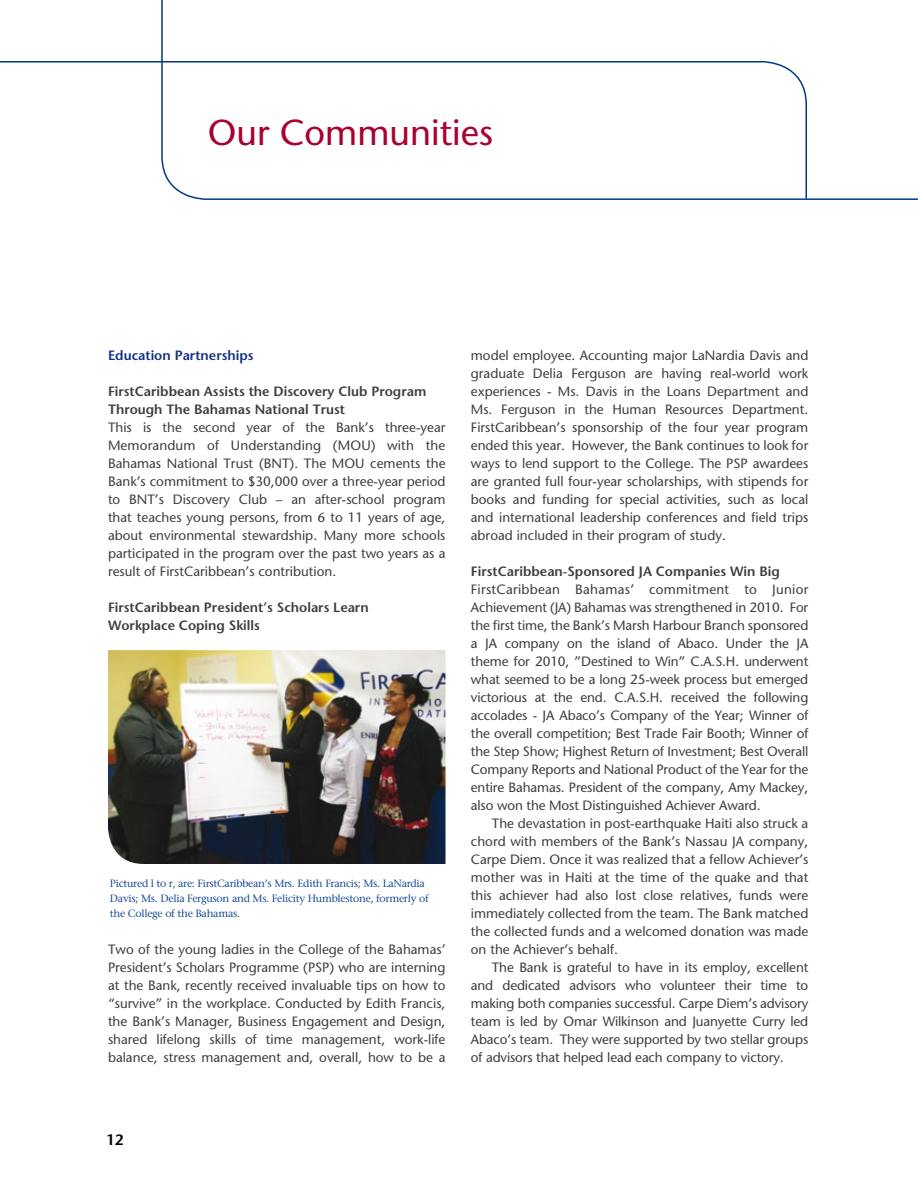
<style>
.page{position:relative;width:918px;height:1188px;background:#fff}
.page>*{position:absolute;margin:0;border:0;box-sizing:border-box;transform-origin:0 0}
.t1{font:500 36px "Stone Sans Std";color:#a90230}
.t2{font:600 15px "Stone Sans Std";color:#000}
.t3{font:500 13.5px/18px "Stone Sans Std";color:#3e3d40;text-align:justify}
.t4{font:600 13.5px/18px "Stone Sans Std";color:#3e3d40}
.t5{font:600 13.5px "Stone Sans Std";color:#172f83}
.t6{font:500 10.5px/15px "Stone Serif Std";letter-spacing:-.025em;color:#1a4b94}
</style>
<div class="page">
<svg style="left:0;top:60px;width:808px;height:140px"></svg>
<img style="left:108px;top:650px;width:338px;height:214px">
<h1 class="t1" style="left:208px;top:111px;width:287px">Our Communities</h1>
<p class="t5" style="left:108px;top:347px;width:147px">Education Partnerships</p>
<p class="t4" style="left:108px;top:382px;width:320px">FirstCaribbean Assists the Discovery Club Program<br>Through The Bahamas National Trust</p>
<p class="t3" style="left:108px;top:418px;width:339px">This is the second year of the Bank’s three-year Memorandum of Understanding (MOU) with the Bahamas National Trust (BNT). The MOU cements the Bank’s commitment to $30,000 over a three-year period to BNT’s Discovery Club – an after-school program that teaches young persons, from 6 to 11 years of age, about environmental stewardship. Many more schools participated in the program over the past two years as a result of FirstCaribbean’s contribution.</p>
<p class="t4" style="left:108px;top:598px;width:262px">FirstCaribbean President’s Scholars Learn<br>Workplace Coping Skills</p>
<p class="t6" style="left:110px;top:876px;width:320px">Pictured l to r, are: FirstCaribbean’s Mrs. Edith Francis; Ms. LaNardia<br>Davis; Ms. Delia Ferguson and Ms. Felicity Humblestone, formerly of the College of the Bahamas.</p>
<p class="t3" style="left:108px;top:940px;width:339px">Two of the young ladies in the College of the Bahamas’ President’s Scholars Programme (PSP) who are interning at the Bank, recently received invaluable tips on how to “survive” in the workplace. Conducted by Edith Francis, the Bank’s Manager, Business Engagement and Design, shared lifelong skills of time management, work-life balance, stress management and, overall, how to be a</p>
<p class="t3" style="left:471px;top:346px;width:339px">model employee. Accounting major LaNardia Davis and graduate Delia Ferguson are having real-world work experiences - Ms. Davis in the Loans Department and Ms. Ferguson in the Human Resources Department.<br>FirstCaribbean’s sponsorship of the four year program ended this year. However, the Bank continues to look for ways to lend support to the College. The PSP awardees are granted full four-year scholarships, with stipends for books and funding for special activities, such as local and international leadership conferences and field trips abroad included in their program of study.</p>
<p class="t4" style="left:471px;top:562px;width:311px">FirstCaribbean-Sponsored JA Companies Win Big</p>
<p class="t3" style="left:471px;top:580px;width:339px">FirstCaribbean Bahamas’ commitment to Junior Achievement (JA) Bahamas was strengthened in 2010. For the first time, the Bank’s Marsh Harbour Branch sponsored a JA company on the island of Abaco. Under the JA theme for 2010, ”Destined to Win” C.A.S.H. underwent what seemed to be a long 25-week process but emerged victorious at the end. C.A.S.H. received the following accolades - JA Abaco’s Company of the Year; Winner of the overall competition; Best Trade Fair Booth; Winner of the Step Show; Highest Return of Investment; Best Overall Company Reports and National Product of the Year for the entire Bahamas. President of the company, Amy Mackey, also won the Most Distinguished Achiever Award.</p>
<p class="t3" style="left:471px;top:814px;width:339px;text-indent:21px">The devastation in post-earthquake Haiti also struck a chord with members of the Bank’s Nassau JA company, Carpe Diem. Once it was realized that a fellow Achiever’s mother was in Haiti at the time of the quake and that this achiever had also lost close relatives, funds were immediately collected from the team. The Bank matched the collected funds and a welcomed donation was made on the Achiever’s behalf.</p>
<p class="t3" style="left:471px;top:958px;width:339px;text-indent:21px">The Bank is grateful to have in its employ, excellent and dedicated advisors who volunteer their time to making both companies successful. Carpe Diem’s advisory team is led by Omar Wilkinson and Juanyette Curry led Abaco’s team. They were supported by two stellar groups of advisors that helped lead each company to victory.</p>
<p class="t2" style="left:106px;top:1131px;width:19px">12</p>
</div>
